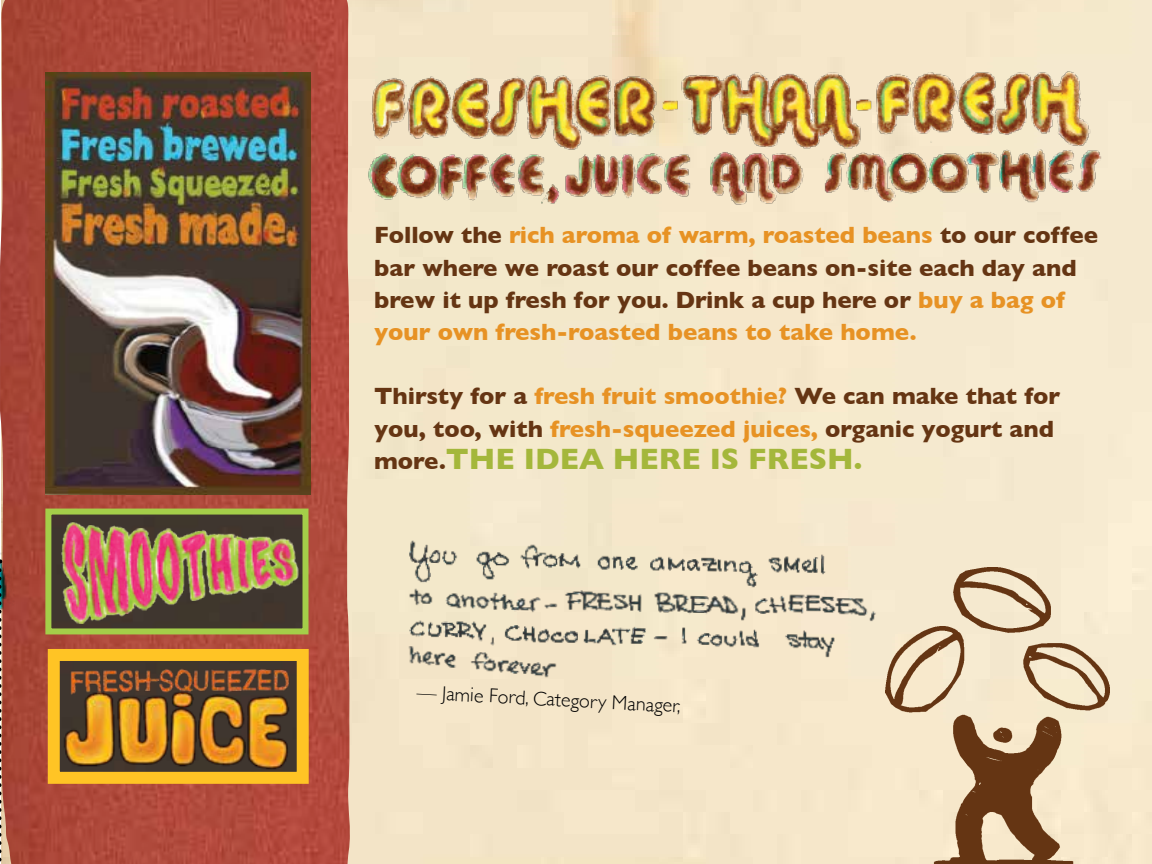
<style>
.page{position:relative;width:1152px;height:864px;background:#fff}
.page>*{position:absolute;margin:0;border:0;box-sizing:border-box;transform-origin:0 0}
.t1{font:700 30px "Gill Sans";color:#a4b73b}
.t2{font:700 24px/32.2px "Gill Sans";color:#653513}
.t3{font:300 20px "Gill Sans";color:#000}
.s1{color:#e79224}
.s2{font-size:24px;color:#653513}
</style>
<div class="page">
<div style="left:352px;top:0;width:800px;height:864px;background:#f5e8ca"></div>
<img style="left:0;top:0;width:352px;height:864px">
<img style="left:45px;top:72px;width:266px;height:422px">
<img style="left:61px;top:662px;width:235px;height:109px">
<div style="left:48px;top:649px;width:261px;height:135px;border:12px solid #ffc425"></div>
<img style="left:62px;top:661px;width:229px;height:111px">
<div style="left:45px;top:509px;width:264px;height:125px;border:6px solid #a4ce49"></div>
<img style="left:38px;top:510px;width:273px;height:120px">
<img style="left:356px;top:62px;width:749px;height:148px">
<img style="left:886px;top:568px;width:223px;height:296px">
<img style="left:388px;top:522px;width:512px;height:183px">
<img style="left:0;top:552px;width:25px;height:66px">
<p class="t2" style="left:374px;top:219px;width:725px">Follow the <span class="s1">rich aroma of warm, roasted beans</span> to our coffee bar where we roast our coffee beans on-site each day and brew it up fresh for you. Drink a cup here or <span class="s1">buy a bag of your own fresh-roasted beans to take home.</span></p>
<p class="t2" style="left:374px;top:380px;width:688px">Thirsty for a <span class="s1">fresh fruit smoothie?</span> We can make that for you, too, with <span class="s1">fresh-squeezed juices,</span> organic yogurt and</p>
<p class="t1" style="left:374px;top:435px;width:489px"><span class="s2">more.</span>THE IDEA HERE IS FRESH.</p>
<p class="t3" style="left:418px;top:676px;width:266px;rotate:3deg">— Jamie Ford, Category Manager,</p>
</div>
